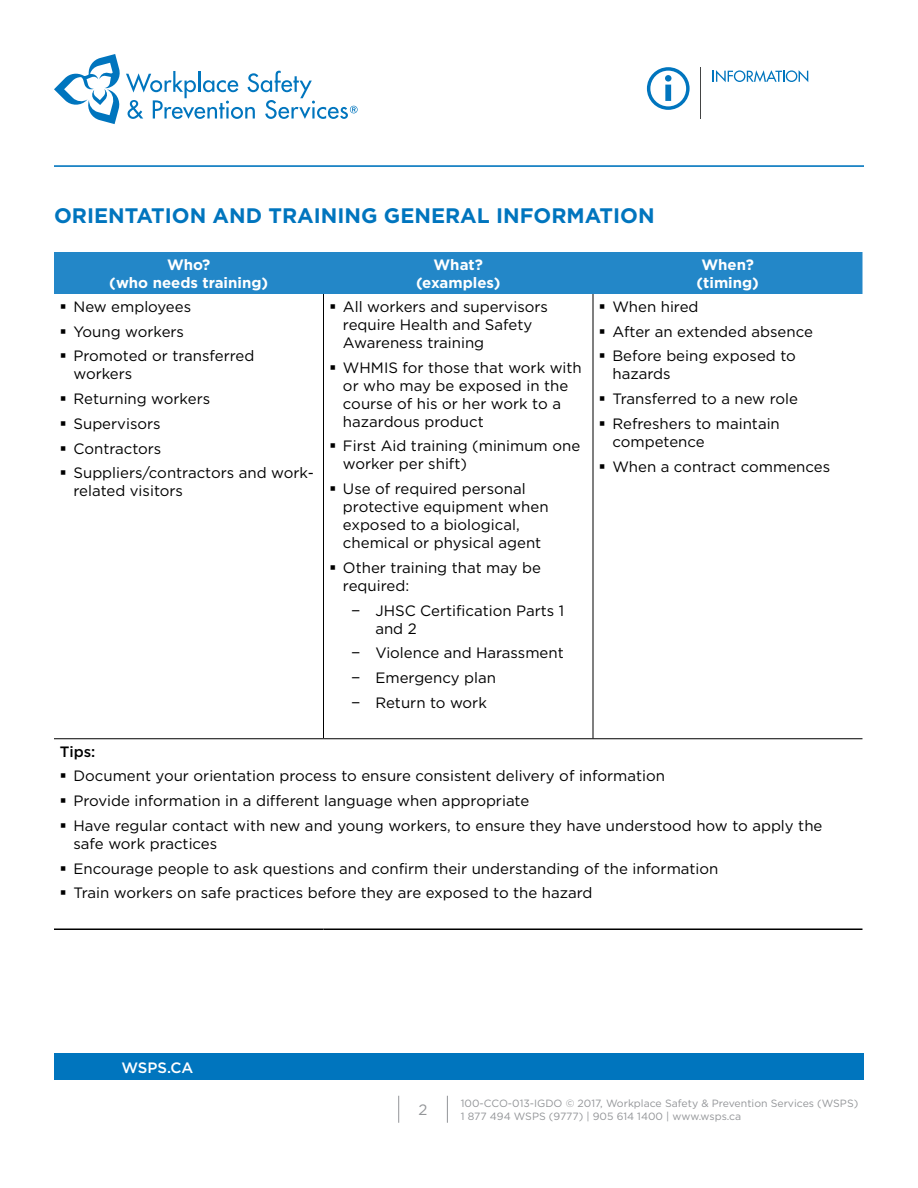
<style>
.page{position:relative;width:918px;height:1188px;background:#fff}
.page>*{position:absolute;margin:0;border:0;box-sizing:border-box;transform-origin:0 0}
.t1{font:700 21px "Gotham";color:#0075be}
.t2{font:15px/24.8px "Gotham";color:#000}
.t3{font:700 15px/18px "Gotham";color:#fff;text-align:center}
.t4{font:500 15px "Gotham";color:#fff}
.t5{font:500 15px "Gotham";color:#000}
.t6{font:15px "Gotham";color:#939598}
.t7{font:10.5px/13.5px "Gotham";color:#939598}
</style>
<div class="page">
<hr style="left:700px;top:67px;width:1px;height:51px;background:#434444">
<svg style="left:647px;top:67px;width:43px;height:43px"></svg>
<svg style="left:713px;top:70px;width:95px;height:12px"></svg>
<hr style="left:54px;top:166px;width:810px;height:1px;background:#0075be">
<svg style="left:398px;top:1096px;width:1px;height:27px"></svg>
<svg style="left:447px;top:1096px;width:1px;height:27px"></svg>
<div style="left:54px;top:252px;width:808px;height:42px;background:#2387c8"></div>
<hr style="left:323px;top:294px;width:1px;height:444px;background:#000">
<hr style="left:593px;top:294px;width:1px;height:444px;background:#000">
<hr style="left:54px;top:738px;width:270px;height:1px;background:#000">
<hr style="left:324px;top:738px;width:269px;height:1px;background:#000">
<hr style="left:593px;top:738px;width:270px;height:1px;background:#000">
<hr style="left:54px;top:928px;width:270px;height:2px;background:#000">
<hr style="left:324px;top:928px;width:269px;height:2px;background:#000">
<hr style="left:593px;top:928px;width:270px;height:2px;background:#000">
<div style="left:54px;top:1053px;width:810px;height:27px;background:#0075be"></div>
<svg style="left:54px;top:54px;width:304px;height:70px"></svg>
<h1 class="t1" style="left:54px;top:201px;width:602px">ORIENTATION AND TRAINING GENERAL INFORMATION</h1>
<p class="t3" style="left:109px;top:256px;width:160px">Who?<br>(who needs training)</p>
<p class="t3" style="left:416px;top:256px;width:86px">What? (examples)</p>
<p class="t3" style="left:697px;top:256px;width:64px">When? (timing)</p>
<p class="t2" style="left:73px;top:294px;width:182px">New employees<br>Young workers<br>Promoted or transferred</p>
<p class="t2" style="left:73px;top:361px;width:242px">workers<br>Returning workers<br>Supervisors<br>Contractors<br>Suppliers/contractors and work-</p>
<p class="t2" style="left:73px;top:478px;width:111px">related visitors</p>
<p class="t2" style="left:343px;top:297px;width:207px;line-height:18px">All workers and supervisors require Health and Safety<br>Awareness training</p>
<p class="t2" style="left:343px;top:358px;width:240px;line-height:18px">WHMIS for those that work with or who may be exposed in the course of his or her work to a hazardous product</p>
<p class="t2" style="left:343px;top:437px;width:239px;line-height:18px">First Aid training (minimum one worker per shift)</p>
<p class="t2" style="left:343px;top:480px;width:207px;line-height:18px">Use of required personal protective equipment when exposed to a biological, chemical or physical agent</p>
<p class="t2" style="left:343px;top:558px;width:200px;line-height:18px">Other training that may be required:</p>
<p class="t2" style="left:375px;top:601px;width:190px;line-height:18px;text-indent:-24px">− JHSC Certification Parts 1 and 2</p>
<p class="t2" style="left:351px;top:640px;width:214px">− Violence and Harassment − Emergency plan<br>− Return to work</p>
<p class="t2" style="left:612px;top:294px;width:202px">When hired<br>After an extended absence<br>Before being exposed to</p>
<p class="t2" style="left:612px;top:361px;width:187px">hazards<br>Transferred to a new role<br>Refreshers to maintain</p>
<p class="t2" style="left:612px;top:429px;width:219px">competence<br>When a contract commences</p>
<p class="t5" style="left:60px;top:742px;width:37px">Tips:</p>
<p class="t2" style="left:73px;top:763px;width:750px">Document your orientation process to ensure consistent delivery of information<br>Provide information in a different language when appropriate<br>Have regular contact with new and young workers, to ensure they have understood how to apply the</p>
<p class="t2" style="left:73px;top:831px;width:647px">safe work practices<br>Encourage people to ask questions and confirm their understanding of the information<br>Train workers on safe practices before they are exposed to the hazard</p>
<p class="t4" style="left:122px;top:1057px;width:74px">WSPS.CA</p>
<p class="t6" style="left:419px;top:1100px;width:10px">2</p>
<p class="t7" style="left:461px;top:1096px;width:399px">100-CCO-013-IGDO © 2017, Workplace Safety &amp; Prevention Services (WSPS)<br>1 877 494 WSPS (9777) | 905 614 1400 | www.wsps.ca</p>
</div>
